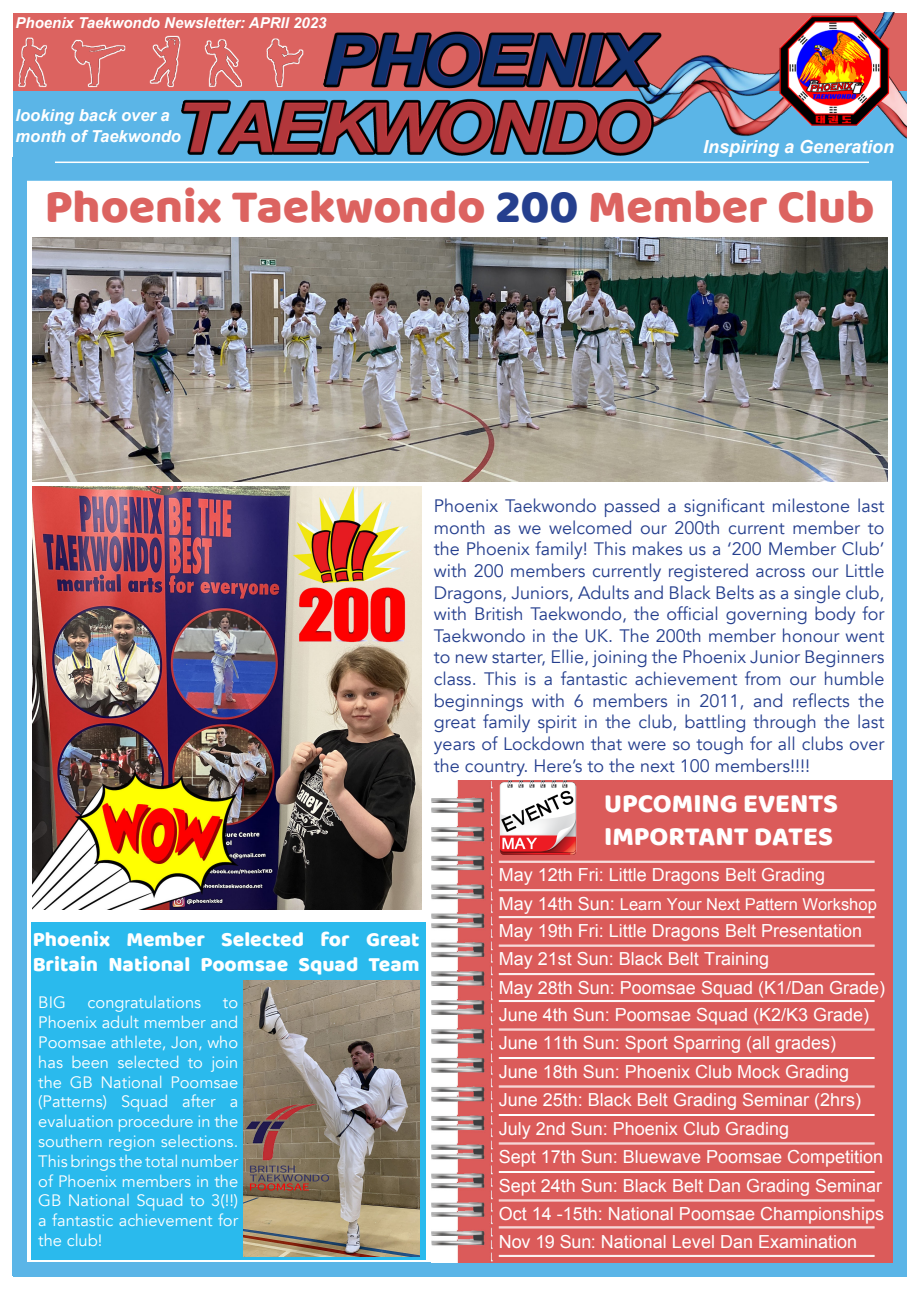
<style>
.page{position:relative;width:919px;height:1289px;background:#fff}
.page>*{position:absolute;margin:0;border:0;box-sizing:border-box;transform-origin:0 0}
.Title_Large{font:48px "Baloo";color:#dc6360}
.t1{font:27px "Baloo";color:#fff}
.Title_Small{font:21px/25.2px "Baloo";color:#fff}
.Newsletter_12pt{font:18px/21.6px "Avenir";color:#253f8e;text-align:justify}
.Diary{font:18px "Arial";color:#fff}
.t2{font:italic 700 18px "Arial";color:#fff}
.Newsletter_11pt{font:16.5px/19.8px "Avenir";color:#fff;text-align:justify}
.Diary-2{font:16.5px "Arial";color:#fff}
.t3{font:italic 700 16.5px/21px "Arial";color:#fff}
.t4{font:italic 700 15px "Arial";color:#fff}
.s1{color:#253f8e}
.s2{font-size:18px}
</style>
<div class="page">
<div style="left:13px;top:157px;width:14px;height:1119px;background:#5bb5e7"></div>
<div style="left:892px;top:157px;width:14px;height:1119px;background:#5bb5e7"></div>
<div style="left:13px;top:1261px;width:893px;height:15px;background:#5bb5e7"></div>
<div style="left:26px;top:159px;width:871px;height:22px;background:#5bb5e7"></div>
<hr style="left:55px;top:161px;width:813px;height:2px;background:#fff">
<img style="left:13px;top:13px;width:893px;height:149px">
<img style="left:432px;top:780px;width:460px;height:481px">
<img style="left:33px;top:237px;width:854px;height:245px">
<div style="left:31px;top:921px;width:395px;height:338px;background:#2abaed"></div>
<img style="left:33px;top:486px;width:389px;height:424px">
<img style="left:243px;top:980px;width:176px;height:276px">
<img style="left:499px;top:780px;width:77px;height:75px">
<hr style="left:498px;top:861px;width:376px;height:1px;background:#fff">
<hr style="left:498px;top:862px;width:376px;height:1px;background:#fff">
<hr style="left:498px;top:889px;width:376px;height:1px;background:#fff">
<hr style="left:498px;top:890px;width:376px;height:1px;background:#fff">
<hr style="left:498px;top:973px;width:376px;height:1px;background:#fff">
<hr style="left:498px;top:974px;width:376px;height:1px;background:#fff">
<hr style="left:498px;top:916px;width:376px;height:1px;background:#fff">
<hr style="left:498px;top:917px;width:376px;height:1px;background:#fff">
<hr style="left:498px;top:1000px;width:376px;height:1px;background:#fff">
<hr style="left:498px;top:1001px;width:376px;height:1px;background:#fff">
<hr style="left:498px;top:1114px;width:376px;height:1px;background:#fff">
<hr style="left:498px;top:1115px;width:376px;height:1px;background:#fff">
<hr style="left:498px;top:1199px;width:376px;height:1px;background:#fff">
<hr style="left:498px;top:1200px;width:376px;height:1px;background:#fff">
<hr style="left:498px;top:944px;width:376px;height:1px;background:#fff">
<hr style="left:498px;top:945px;width:376px;height:1px;background:#fff">
<hr style="left:498px;top:1028px;width:376px;height:1px;background:#fff">
<hr style="left:498px;top:1029px;width:376px;height:1px;background:#fff">
<hr style="left:498px;top:1057px;width:376px;height:1px;background:#fff">
<hr style="left:498px;top:1058px;width:376px;height:1px;background:#fff">
<hr style="left:498px;top:1085px;width:376px;height:1px;background:#fff">
<hr style="left:498px;top:1086px;width:376px;height:1px;background:#fff">
<hr style="left:498px;top:1171px;width:376px;height:1px;background:#fff">
<hr style="left:498px;top:1172px;width:376px;height:1px;background:#fff">
<hr style="left:498px;top:1142px;width:376px;height:1px;background:#fff">
<hr style="left:498px;top:1143px;width:376px;height:1px;background:#fff">
<hr style="left:498px;top:1226px;width:376px;height:1px;background:#fff">
<hr style="left:498px;top:1227px;width:376px;height:1px;background:#fff">
<hr style="left:498px;top:1255px;width:376px;height:1px;background:#fff">
<hr style="left:498px;top:1256px;width:376px;height:1px;background:#fff">
<p class="t4" style="left:16px;top:13px;width:312px">Phoenix Taekwondo Newsletter: APRIl 2023</p>
<p class="t3" style="left:16px;top:105px;width:167px">looking back over a month of Taekwondo</p>
<p class="t2" style="left:703px;top:135px;width:193px">Inspiring a Generation</p>
<p class="Title_Large" style="left:45px;top:177px;width:831px">Phoenix Taekwondo <span class="s1">200</span> Member Club</p>
<p class="Newsletter_12pt" style="left:434px;top:495px;width:452px">Phoenix Taekwondo passed a significant milestone last month as we welcomed our 200th current member to the Phoenix family! This makes us a ‘200 Member Club’ with 200 members currently registered across our Little Dragons, Juniors, Adults and Black Belts as a single club, with British Taekwondo, the official governing body for Taekwondo in the UK. The 200th member honour went to new starter, Ellie, joining the Phoenix Junior Beginners class. This is a fantastic achievement from our humble beginnings with 6 members in 2011, and reflects the great family spirit in the club, battling through the last years of Lockdown that were so tough for all clubs over the country. Here’s to the next 100 members!!!!</p>
<p class="t1" style="left:604px;top:787px;width:235px">UPCOMING EVENTS</p>
<p class="t1" style="left:604px;top:819px;width:230px">IMPORTANT DATES</p>
<p class="Diary" style="left:498px;top:863px;width:328px">May 12th Fri: Little Dragons Belt Grading</p>
<p class="Title_Small" style="left:33px;top:926px;width:388px">Phoenix Member Selected for Great<br>Britain National Poomsae Squad Team</p>
<p class="Newsletter_11pt" style="left:38px;top:993px;width:29px">BIG</p>
<p class="Newsletter_11pt" style="left:88px;top:993px;width:115px">congratulations</p>
<p class="Newsletter_11pt" style="left:38px;top:993px;width:201px;text-indent:185px">to Phoenix adult member and Poomsae athlete, Jon, who has been selected to join the GB National Poomsae (Patterns) Squad after a evaluation procedure in the southern region selections.<br>This brings the total number of Phoenix members in the GB National Squad to 3(!!) a fantastic achievement for the club!</p>
<p class="Diary-2" style="left:498px;top:893px;width:379px"><span class="s2">May 14th Sun:</span> Learn Your Next Pattern Workshop</p>
<p class="Diary" style="left:498px;top:918px;width:365px">May 19th Fri: Little Dragons Belt Presentation</p>
<p class="Diary" style="left:498px;top:947px;width:272px">May 21st Sun: Black Belt Training</p>
<p class="Diary" style="left:498px;top:975px;width:388px">May 28th Sun: Poomsae Squad (K1/Dan Grade)</p>
<p class="Diary" style="left:498px;top:1002px;width:372px">June 4th Sun: Poomsae Squad (K2/K3 Grade)</p>
<p class="Diary" style="left:498px;top:1031px;width:339px">June 11th Sun: Sport Sparring (all grades)</p>
<p class="Diary" style="left:498px;top:1059px;width:352px">June 18th Sun: Phoenix Club Mock Grading</p>
<p class="Diary" style="left:498px;top:1088px;width:364px">June 25th: Black Belt Grading Seminar (2hrs)</p>
<p class="Diary" style="left:498px;top:1116px;width:292px">July 2nd Sun: Phoenix Club Grading</p>
<p class="Diary" style="left:498px;top:1145px;width:386px">Sept 17th Sun: Bluewave Poomsae Competition</p>
<p class="Diary" style="left:498px;top:1173px;width:385px">Sept 24th Sun: Black Belt Dan Grading Seminar</p>
<p class="Diary" style="left:498px;top:1230px;width:360px">Nov 19 Sun: National Level Dan Examination</p>
<p class="Diary" style="left:498px;top:1202px;width:387px">Oct 14 -15th: National Poomsae Championships</p>
</div>
